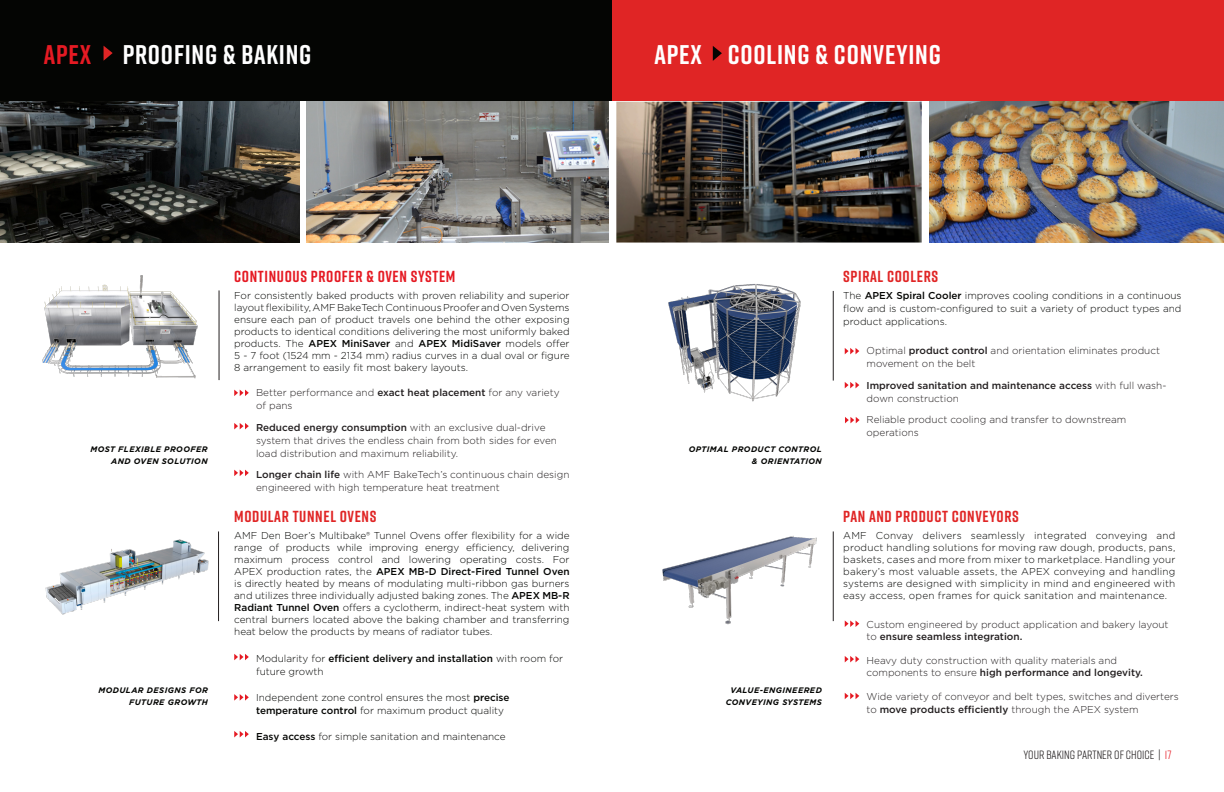
<style>
.page{position:relative;width:1224px;height:792px;background:#fff}
.page>*{position:absolute;margin:0;border:0;box-sizing:border-box;transform-origin:0 0}
.t1{font:700 27px "Rift";letter-spacing:.03em;color:#fff}
.Body_1{font:700 16px "Rift";letter-spacing:.04em;color:#e02525}
.Sub_Head_2{font:700 16px "Rift";letter-spacing:.04em;color:#e51a23}
.Sub_Head_2-2{font:700 16px "Rift";letter-spacing:.04em;color:#e02525}
.t2{font:12px "Rift";color:#231f20}
.Paragraph_Style_2{font:300 10px/12px "Gotham";color:#040503;text-align:justify}
.Body_1-2{font:300 10px/13px "Gotham";color:#231f20}
.Sub_Head_2-3{font:300 10px/12px "Gotham";color:#040503;text-align:justify}
.plat{font:300 10px/12px "Gotham";color:#231f20}
.Body_1-3{font:300 10px/13px "Gotham";color:#040503;text-align:justify}
.Body_1-4{font:500 10px/13px "Gotham";color:#231f20}
.t3{font:italic 700 8px/12px "Gotham";letter-spacing:.05em;color:#040503;text-align:right}
.s1{color:#e51a23}
.s2{font-weight:500}
.s3{font-weight:300}
</style>
<div class="page">
<div style="left:0;top:0;width:612px;height:101px;background:#040503"></div>
<div style="left:612px;top:0;width:612px;height:101px;background:#e02525"></div>
<svg style="left:104px;top:46px;width:9px;height:15px"></svg>
<svg style="left:713px;top:46px;width:9px;height:15px"></svg>
<img style="left:0;top:102px;width:299px;height:141px">
<img style="left:306px;top:102px;width:303px;height:141px">
<img style="left:616px;top:102px;width:306px;height:141px">
<img style="left:929px;top:102px;width:295px;height:141px">
<hr style="left:219px;top:290px;width:1px;height:90px;background:#231f20">
<img style="left:42px;top:275px;width:156px;height:104px">
<hr style="left:218px;top:531px;width:1px;height:90px;background:#231f20">
<hr style="left:833px;top:291px;width:1px;height:90px;background:#231f20">
<img style="left:45px;top:539px;width:164px;height:76px">
<hr style="left:833px;top:531px;width:1px;height:90px;background:#231f20">
<svg style="left:234px;top:390px;width:15px;height:6px"></svg>
<svg style="left:234px;top:423px;width:15px;height:6px"></svg>
<svg style="left:234px;top:470px;width:15px;height:6px"></svg>
<svg style="left:234px;top:654px;width:15px;height:6px"></svg>
<svg style="left:234px;top:694px;width:15px;height:7px"></svg>
<svg style="left:234px;top:731px;width:15px;height:6px"></svg>
<svg style="left:845px;top:348px;width:14px;height:6px"></svg>
<svg style="left:845px;top:382px;width:14px;height:6px"></svg>
<svg style="left:845px;top:620px;width:14px;height:7px"></svg>
<svg style="left:845px;top:656px;width:14px;height:6px"></svg>
<svg style="left:845px;top:693px;width:14px;height:6px"></svg>
<img style="left:668px;top:284px;width:133px;height:118px">
<img style="left:662px;top:536px;width:155px;height:89px">
<svg style="left:845px;top:417px;width:15px;height:6px"></svg>
<p class="t1" style="left:44px;top:35px;width:269px"><span class="s1">APEX</span> PROOFING &amp; BAKING</p>
<p class="t1" style="left:655px;top:35px;width:288px">APEX COOLING &amp; CONVEYING</p>
<p class="Sub_Head_2" style="left:234px;top:265px;width:223px">CONTINUOUS PROOFER &amp; OVEN SYSTEM</p>
<p class="Sub_Head_2-3" style="left:234px;top:289px;width:337px">For consistently baked products with proven reliability and superior layout flexibility, AMF BakeTech Continuous Proofer and Oven Systems ensure each pan of product travels one behind the other exposing products to identical conditions delivering the most uniformly baked products. The <span class="s2">APEX MiniSaver</span> and <span class="s2">APEX MidiSaver</span> models offer 5 - 7 foot (1524 mm - 2134 mm) radius curves in a dual oval or figure 8 arrangement to easily fit most bakery layouts.</p>
<p class="Body_1-2" style="left:256px;top:386px;width:305px">Better performance and <span class="s2">exact heat placement</span> for any variety of pans</p>
<p class="Body_1-2" style="left:256px;top:420px;width:302px"><span class="s2">Reduced energy consumption</span> with an exclusive dual-drive system that drives the endless chain from both sides for even load distribution and maximum reliability.</p>
<p class="Body_1-2" style="left:256px;top:468px;width:315px"><span class="s2">Longer chain life</span> with AMF BakeTech’s continuous chain design engineered with high temperature heat treatment</p>
<p class="t3" style="left:91px;top:443px;width:119px">MOST FLEXIBLE PROOFER<br>AND OVEN SOLUTION</p>
<p class="t3" style="left:689px;top:443px;width:135px">OPTIMAL PRODUCT CONTROL &amp; ORIENTATION</p>
<p class="Body_1" style="left:234px;top:505px;width:144px">MODULAR TUNNEL OVENS</p>
<p class="Paragraph_Style_2" style="left:234px;top:530px;width:337px">AMF Den Boer’s Multibake® Tunnel Ovens offer flexibility for a wide range of products while improving energy efficiency, delivering maximum process control and lowering operating costs. For APEX production rates, the <span class="s2">APEX MB-D Direct-Fired Tunnel Oven </span>is directly heated by means of modulating multi-ribbon gas burners and utilizes three individually adjusted baking zones. The <span class="s2">APEX MB-R Radiant Tunnel Oven</span> offers a cyclotherm, indirect-heat system with central burners located above the baking chamber and transferring heat below the products by means of radiator tubes.</p>
<p class="Paragraph_Style_2" style="left:256px;top:651px;width:309px;line-height:13px">Modularity for <span class="s2">efficient delivery and installation</span> with room for future growth</p>
<p class="Paragraph_Style_2" style="left:256px;top:690px;width:255px;line-height:13px">Independent zone control ensures the most <span class="s2">precise temperature control</span> for maximum product quality</p>
<p class="Paragraph_Style_2" style="left:256px;top:730px;width:251px"><span class="s2">Easy access</span> for simple sanitation and maintenance</p>
<p class="t3" style="left:98px;top:685px;width:111px">MODULAR DESIGNS FOR<br>FUTURE GROWTH</p>
<p class="t3" style="left:726px;top:685px;width:98px;text-align:center">VALUE-ENGINEERED<br>CONVEYING SYSTEMS</p>
<p class="Body_1" style="left:843px;top:265px;width:96px">SPIRAL COOLERS</p>
<p class="Body_1-3" style="left:843px;top:289px;width:340px">The <span class="s2">APEX Spiral Cooler</span> improves cooling conditions in a continuous flow and is custom-configured to suit a variety of product types and product applications.</p>
<p class="Body_1-2" style="left:867px;top:344px;width:295px">Optimal <span class="s2">product control</span> and orientation eliminates product movement on the belt</p>
<p class="Body_1-4" style="left:867px;top:379px;width:301px">Improved sanitation and maintenance access <span class="s3">with full wash&shy;down construction</span></p>
<p class="Body_1-2" style="left:867px;top:413px;width:261px">Reliable product cooling and transfer to downstream operations</p>
<p class="Sub_Head_2-2" style="left:843px;top:505px;width:177px">PAN AND PRODUCT CONVEYORS</p>
<p class="Paragraph_Style_2" style="left:843px;top:530px;width:334px">AMF Convay delivers seamlessly integrated conveying and product handling solutions for moving raw dough, products, pans, baskets, cases and more from mixer to marketplace. Handling your bakery’s most valuable assets, the APEX conveying and handling systems are designed with simplicity in mind and engineered with easy access, open frames for quick sanitation and maintenance.</p>
<p class="plat" style="left:867px;top:619px;width:303px">Custom engineered by product application and bakery layout to <span class="s2">ensure seamless integration.</span></p>
<p class="plat" style="left:867px;top:655px;width:278px">Heavy duty construction with quality materials and components to ensure <span class="s2">high performance and longevity.</span></p>
<p class="plat" style="left:867px;top:690px;width:314px;line-height:13px">Wide variety of conveyor and belt types, switches and diverters to <span class="s2">move products efficiently</span> through the APEX system</p>
<p class="t2" style="left:1023px;top:746px;width:150px">YOUR BAKING PARTNER OF CHOICE | <span class="s1">17</span></p>
</div>
